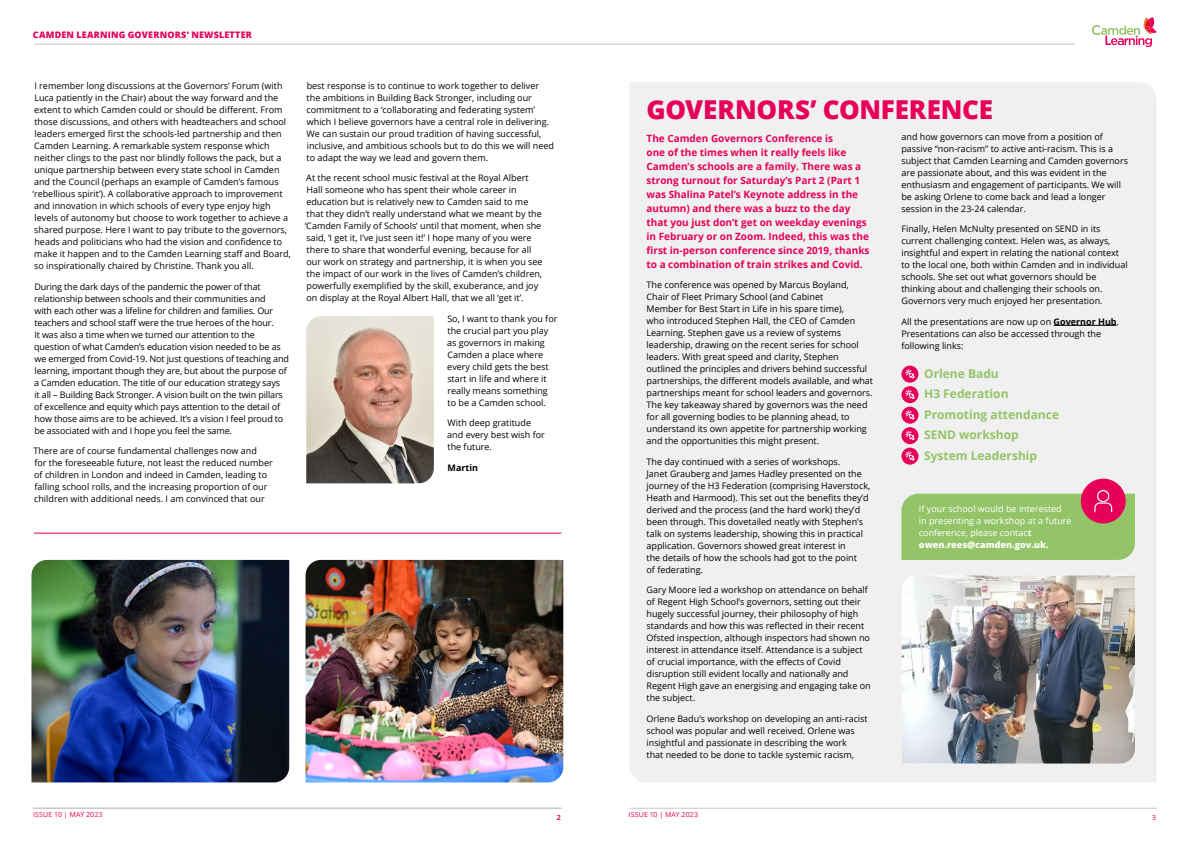
<style>
.page{position:relative;width:1191px;height:842px;background:#fff}
.page>*{position:absolute;margin:0;border:0;box-sizing:border-box;transform-origin:0 0}
.t1{font:800 26px "Open Sans";letter-spacing:-.01em;color:#e60059}
.t2{font:700 12px/20.5px "Open Sans";color:#93c467}
.t3{font:700 10px/14px "Open Sans";color:#e60059}
.t4{font:9px/12px "Open Sans";color:#000}
.t5{font:9px/12px "Open Sans";color:#fff}
.t6{font:800 9px "Open Sans";letter-spacing:.025em;color:#e60059}
.t7{font:700 9px "Open Sans";color:#000}
.t8{font:7px "Open Sans";letter-spacing:.02em;color:#e60059}
.s1{font-weight:700}
.s2{font-weight:800}
</style>
<div class="page">
<svg style="left:1092px;top:17px;width:65px;height:30px"></svg>
<hr style="left:34px;top:44px;width:1041px;height:1px;background:#c6c6c6">
<hr style="left:629px;top:808px;width:528px;height:1px;background:#c6c6c6">
<img style="left:306px;top:316px;width:128px;height:167px">
<img style="left:31px;top:560px;width:258px;height:222px">
<img style="left:305px;top:560px;width:258px;height:222px">
<div style="left:630px;top:82px;width:526px;height:700px;background:#f0f0f0"></div>
<hr style="left:1053px;top:325px;width:63px;height:1px;background:#000">
<div style="left:901px;top:366px;width:17px;height:17px;background:#e60059;border-radius:50%"></div>
<svg style="left:905px;top:369px;width:10px;height:10px"></svg>
<div style="left:901px;top:386px;width:17px;height:17px;background:#e60059;border-radius:50%"></div>
<svg style="left:905px;top:390px;width:10px;height:9px"></svg>
<div style="left:901px;top:407px;width:17px;height:17px;background:#e60059;border-radius:50%"></div>
<svg style="left:905px;top:410px;width:10px;height:10px"></svg>
<div style="left:901px;top:427px;width:17px;height:17px;background:#e60059;border-radius:50%"></div>
<svg style="left:905px;top:431px;width:10px;height:9px"></svg>
<div style="left:901px;top:448px;width:17px;height:17px;background:#e60059;border-radius:50%"></div>
<svg style="left:905px;top:452px;width:10px;height:9px"></svg>
<div style="left:1080px;top:479px;width:45px;height:44px;background:#e60059;border-radius:50%"></div>
<svg style="left:901px;top:490px;width:234px;height:70px;background:#9eb86e"></svg>
<hr style="left:34px;top:533px;width:527px;height:1px;background:#e60059">
<img style="left:901px;top:575px;width:234px;height:188px">
<hr style="left:33px;top:808px;width:528px;height:1px;background:#c6c6c6">
<p class="t6" style="left:33px;top:28px;width:221px">CAMDEN LEARNING GOVERNORS’ NEWSLETTER</p>
<p class="t4" style="left:33px;top:80px;width:260px">I remember long discussions at the Governors’ Forum (with Luca patiently in the Chair) about the way forward and the extent to which Camden could or should be different. From those discussions, and others with headteachers and school leaders emerged first the schools-led partnership and then Camden Learning. A remarkable system response which neither clings to the past nor blindly follows the pack, but a unique partnership between every state school in Camden and the Council (perhaps an example of Camden’s famous ‘rebellious spirit’). A collaborative approach to improvement and innovation in which schools of every type enjoy high levels of autonomy but choose to work together to achieve a shared purpose. Here I want to pay tribute to the governors, heads and politicians who had the vision and confidence to make it happen and to the Camden Learning staff and Board, so inspirationally chaired by Christine. Thank you all.</p>
<p class="t4" style="left:34px;top:280px;width:256px">During the dark days of the pandemic the power of that relationship between schools and their communities and<br>with each other was a lifeline for children and families. Our teachers and school staff were the true heroes of the hour.<br>It was also a time when we turned our attention to the question of what Camden’s education vision needed to be as we emerged from Covid-19. Not just questions of teaching and learning, important though they are, but about the purpose of a Camden education. The title of our education strategy says<br>it all – Building Back Stronger. A vision built on the twin pillars of excellence and equity which pays attention to the detail of how those aims are to be achieved. It’s a vision I feel proud to be associated with and I hope you feel the same.</p>
<p class="t4" style="left:34px;top:445px;width:241px">There are of course fundamental challenges now and<br>for the foreseeable future, not least the reduced number of children in London and indeed in Camden, leading to falling school rolls, and the increasing proportion of our children with additional needs. I am convinced that our</p>
<p class="t4" style="left:306px;top:79px;width:249px">best response is to continue to work together to deliver the ambitions in Building Back Stronger, including our commitment to a ‘collaborating and federating system’ which I believe governors have a central role in delivering.<br>We can sustain our proud tradition of having successful, inclusive, and ambitious schools but to do this we will need to adapt the way we lead and govern them.</p>
<p class="t4" style="left:305px;top:172px;width:239px">At the recent school music festival at the Royal Albert Hall someone who has spent their whole career in education but is relatively new to Camden said to me that they didn’t really understand what we meant by the ‘Camden Family of Schools’ until that moment, when she said, ‘I get it, I’ve just seen it!’ I hope many of you were there to share that wonderful evening, because for all our work on strategy and partnership, it is when you see the impact of our work in the lives of Camden’s children, powerfully exemplified by the skill, exuberance, and joy on display at the Royal Albert Hall, that we all ‘get it’.</p>
<p class="t4" style="left:447px;top:312px;width:112px">So, I want to thank you for the crucial part you play as governors in making<br>Camden a place where every child gets the best start in life and where it really means something to be a Camden school.</p>
<p class="t4" style="left:447px;top:417px;width:99px">With deep gratitude and every best wish for the future.</p>
<p class="t7" style="left:447px;top:461px;width:32px">Martin</p>
<h1 class="t1" style="left:646px;top:90px;width:348px">GOVERNORS’ CONFERENCE</h1>
<p class="t3" style="left:646px;top:131px;width:224px">The Camden Governors Conference is<br>one of the times when it really feels like Camden’s schools are a family. There was a strong turnout for Saturday’s Part 2 (Part 1 was Shalina Patel’s Keynote address in the autumn) and there was a buzz to the day that you just don’t get on weekday evenings in February or on Zoom. Indeed, this was the first in-person conference since 2019, thanks to a combination of train strikes and Covid.</p>
<p class="t4" style="left:646px;top:279px;width:228px">The conference was opened by Marcus Boyland, Chair of Fleet Primary School (and Cabinet<br>Member for Best Start in Life in his spare time),<br>who introduced Stephen Hall, the CEO of Camden Learning. Stephen gave us a review of systems leadership, drawing on the recent series for school leaders. With great speed and clarity, Stephen outlined the principles and drivers behind successful partnerships, the different models available, and what partnerships meant for school leaders and governors.<br>The key takeaway shared by governors was the need for all governing bodies to be planning ahead, to understand its own appetite for partnership working and the opportunities this might present.</p>
<p class="t4" style="left:646px;top:455px;width:225px">The day continued with a series of workshops.<br>Janet Grauberg and James Hadley presented on the journey of the H3 Federation (comprising Haverstock, Heath and Harmood). This set out the benefits they’d derived and the process (and the hard work) they’d been through. This dovetailed neatly with Stephen’s talk on systems leadership, showing this in practical application. Governors showed great interest in<br>the details of how the schools had got to the point<br>of federating.</p>
<p class="t4" style="left:646px;top:584px;width:226px">Gary Moore led a workshop on attendance on behalf of Regent High School’s governors, setting out their hugely successful journey, their philosophy of high standards and how this was reflected in their recent Ofsted inspection, although inspectors had shown no interest in attendance itself. Attendance is a subject of crucial importance, with the effects of Covid disruption still evident locally and nationally and Regent High gave an energising and engaging take on the subject.</p>
<p class="t4" style="left:646px;top:712px;width:223px">Orlene Badu’s workshop on developing an anti-racist school was popular and well received. Orlene was insightful and passionate in describing the work<br>that needed to be done to tackle systemic racism,</p>
<p class="t4" style="left:901px;top:130px;width:228px">and how governors can move from a position of passive “non-racism” to active anti-racism. This is a subject that Camden Learning and Camden governors are passionate about, and this was evident in the enthusiasm and engagement of participants. We will be asking Orlene to come back and lead a longer session in the 23-24 calendar.</p>
<p class="t4" style="left:901px;top:223px;width:228px">Finally, Helen McNulty presented on SEND in its current challenging context. Helen was, as always, insightful and expert in relating the national context to the local one, both within Camden and in individual schools. She set out what governors should be thinking about and challenging their schools on.<br>Governors very much enjoyed her presentation.</p>
<p class="t4" style="left:901px;top:315px;width:219px">All the presentations are now up on <span class="s1">Governor Hub</span>.<br>Presentations can also be accessed through the following links:</p>
<h2 class="t2" style="left:924px;top:363px;width:136px">Orlene Badu<br>H3 Federation<br>Promoting attendance<br>SEND workshop<br>System Leadership</h2>
<p class="t5" style="left:919px;top:502px;width:154px">If your school would be interested in presenting a workshop at a future conference, please contac<span class="s1">t </span><span class="s2">owen.rees@camden.gov.uk.</span></p>
<p class="t8" style="left:33px;top:810px;width:71px">ISSUE 10 | MAY 2023</p>
<p class="t8" style="left:628px;top:810px;width:71px">ISSUE 10 | MAY 2023</p>
<p class="t8" style="left:1152px;top:812px;width:6px">3</p>
<p class="t8" style="left:557px;top:812px;width:6px">2</p>
</div>
